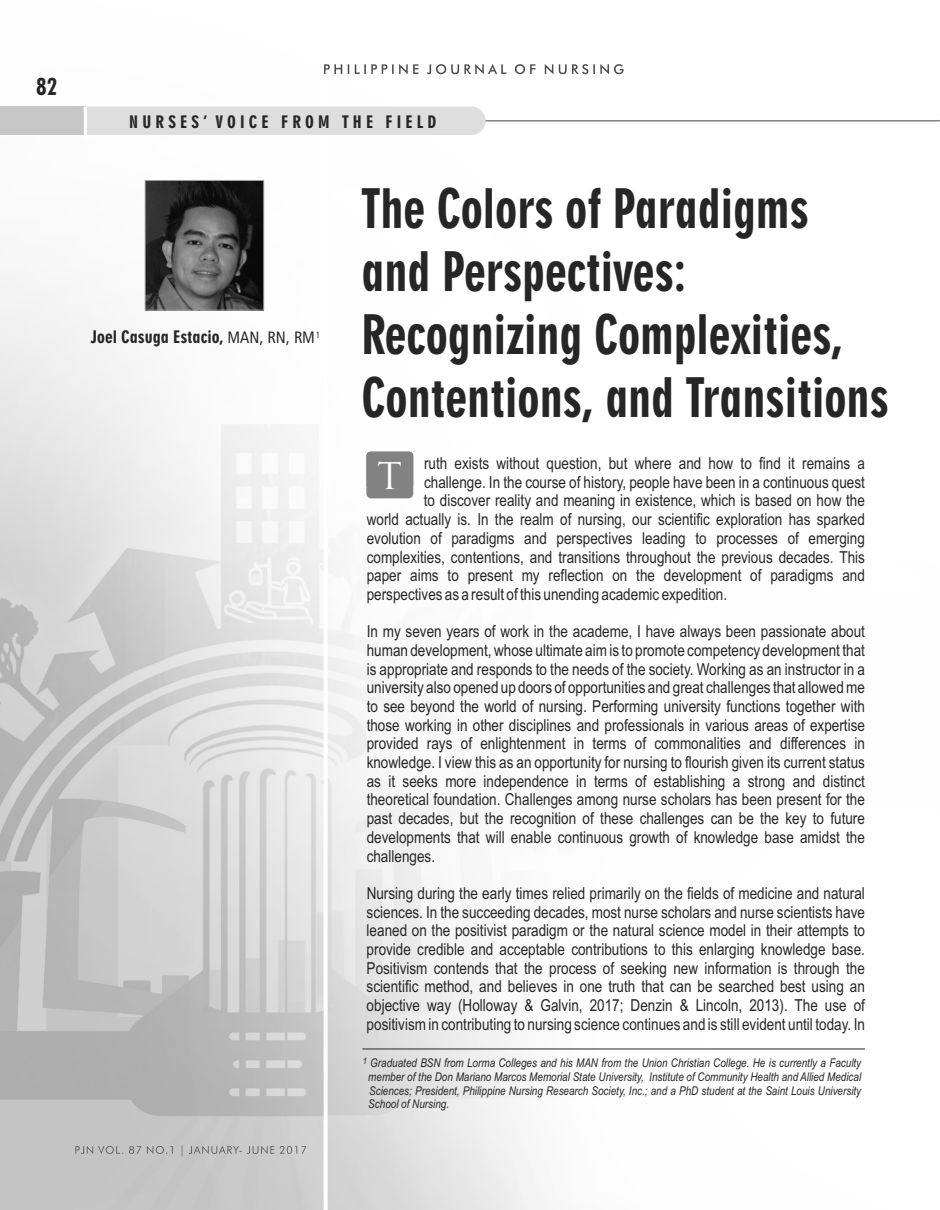
<style>
.page{position:relative;width:940px;height:1210px;background:#fff}
.page>*{position:absolute;margin:0;border:0;box-sizing:border-box;transform-origin:0 0}
.t1{font:52.05px/63px "Geometric 706 BT Black Condensed B";color:#262626;scale:.9 1}
.t2{font:35.85px "Trajan Pro";color:#fff}
.t3{font:700 condensed 24px "Futura BT";color:#262626}
.t4{font:16.5px/18.8px "Arial Narrow";color:#262626;text-align:justify}
.t5{font:16.5px "Geometric 706 BT Black Condensed B";color:#262626}
.t6{font:italic 12px/13.5px "Arial Narrow";color:#262626;text-align:justify}
.t7{font:9px "Humanist 777 BT Roman Condensed B";color:#262626}
.s1{font-family:"Humanist 777 BT Roman Condensed B"}
</style>
<div class="page">
<img style="left:0;top:69px;width:940px;height:1140px">
<svg style="left:324px;top:64px;width:299px;height:10px"></svg>
<div style="left:87px;top:107px;width:398px;height:28px;background:#dedede"></div>
<div style="left:0;top:107px;width:85px;height:28px;background:#c7c7c7"></div>
<hr style="left:84px;top:107px;width:3px;height:28px;background:#fff">
<img style="left:147px;top:182px;width:115px;height:126px">
<div style="left:145px;top:180px;width:119px;height:130px;border:1px solid #a1a1a1"></div>
<hr style="left:485px;top:120px;width:454px;height:1px;background:#828282">
<div style="left:366px;top:451px;width:47px;height:47px;background:#828282;border-radius:5px"></div>
<hr style="left:362px;top:1048px;width:503px;height:1px;background:#262626">
<svg style="left:75px;top:1145px;width:231px;height:11px;background:#b6b6b6"></svg>
<h3 class="t3" style="left:36px;top:77px;width:23px">82</h3>
<p class="t5" style="left:129px;top:115px;width:309px">N U R S E S ’ V O I C E F R O M T H E F I E L D</p>
<p class="t5" style="left:91px;top:330px;width:225px">Joel Casuga Estacio, <span class="s1">MAN, RN, RM</span></p>
<p class="t7" style="left:316px;top:331px;width:6px">1</p>
<h1 class="t1" style="left:361px;top:183px;width:587px">The Colors of Paradigms and Perspectives:<br>Recognizing Complexities,<br>Contentions, and Transitions</h1>
<p class="t4" style="left:424px;top:455px;width:442px">ruth exists without question, but where and how to find it remains a</p>
<p class="t4" style="left:424px;top:474px;width:442px">challenge. In the course of history, people have been in a continuous quest</p>
<p class="t4" style="left:424px;top:493px;width:443px">to discover reality and meaning in existence, which is based on how the</p>
<p class="t4" style="left:367px;top:511px;width:500px">world actually is. In the realm of nursing, our scientific exploration has sparked</p>
<p class="t4" style="left:367px;top:530px;width:500px">evolution of paradigms and perspectives leading to processes of emerging</p>
<p class="t4" style="left:367px;top:549px;width:500px">complexities, contentions, and transitions throughout the previous decades. This</p>
<p class="t4" style="left:367px;top:567px;width:500px">paper aims to present my reflection on the development of paradigms and</p>
<p class="t4" style="left:367px;top:586px;width:362px">perspectives as a result of this unending academic expedition.</p>
<p class="t4" style="left:367px;top:623px;width:500px">In my seven years of work in the academe, I have always been passionate about human development, whose ultimate aim is to promote competency development that is appropriate and responds to the needs of the society. Working as an instructor in a university also opened up doors of opportunities and great challenges that allowed me to see beyond the world of nursing. Performing university functions together with those working in other disciplines and professionals in various areas of expertise provided rays of enlightenment in terms of commonalities and differences in knowledge. I view this as an opportunity for nursing to flourish given its current status as it seeks more independence in terms of establishing a strong and distinct theoretical foundation. Challenges among nurse scholars has been present for the past decades, but the recognition of these challenges can be the key to future developments that will enable continuous growth of knowledge base amidst the challenges.</p>
<p class="t4" style="left:366px;top:885px;width:500px">Nursing during the early times relied primarily on the fields of medicine and natural sciences. In the succeeding decades, most nurse scholars and nurse scientists have leaned on the positivist paradigm or the natural science model in their attempts to provide credible and acceptable contributions to this enlarging knowledge base.<br>Positivism contends that the process of seeking new information is through the scientific method, and believes in one truth that can be searched best using an objective way (Holloway &amp; Galvin, 2017; Denzin &amp; Lincoln, 2013). The use of positivism in contributing to nursing science continues and is still evident until today. In</p>
<h2 class="t2" style="left:377px;top:462px;width:26px">T</h2>
<p class="t6" style="left:368px;top:1057px;width:494px;text-indent:-5px"><sup>1</sup> Graduated BSN from Lorma Colleges and his MAN from the Union Christian College. He is currently a Faculty member of the Don Mariano Marcos Memorial State University, Institute of Community Health and Allied Medical Sciences; President, Philippine Nursing Research Society, Inc.; and a PhD student at the Saint Louis University School of Nursing.</p>
</div>
